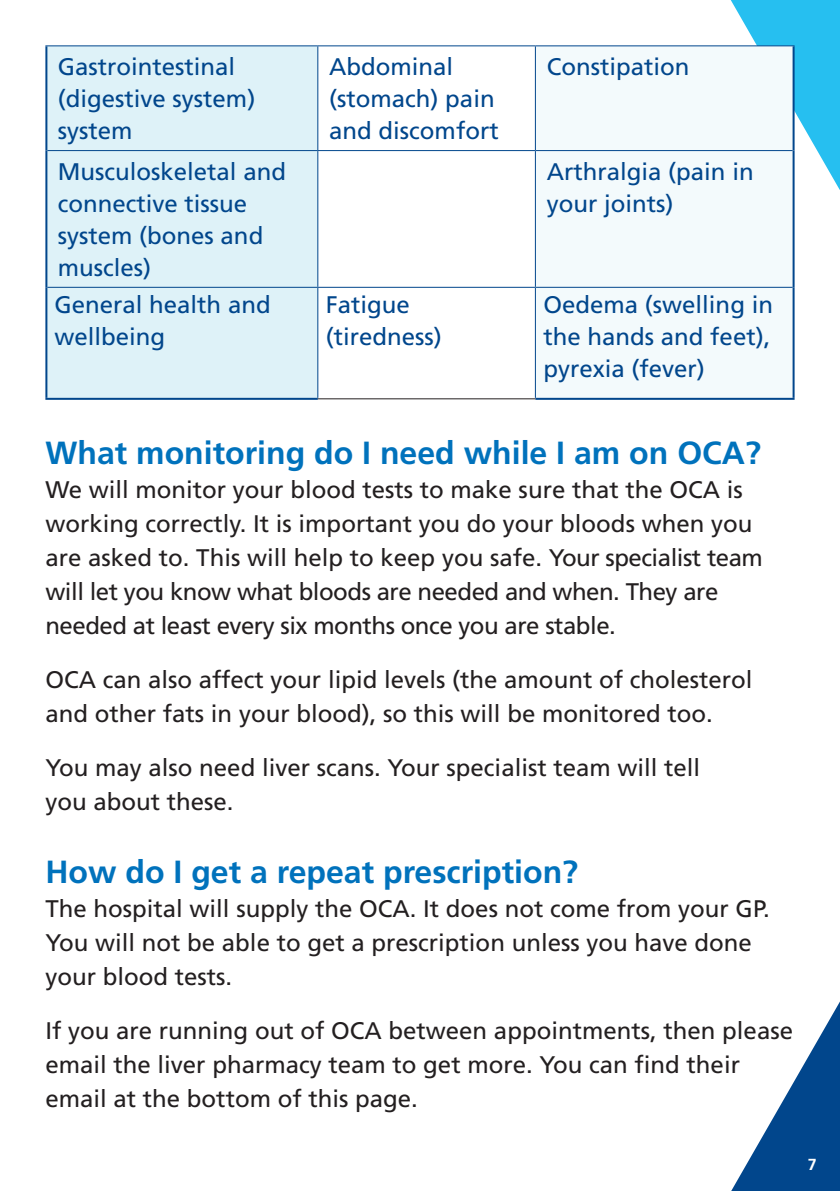
<style>
.page{position:relative;width:840px;height:1191px;background:#fff}
.page>*{position:absolute;margin:0;border:0;box-sizing:border-box;transform-origin:0 0}
.Large_title{font:700 32px "Frutiger LT Std";color:#0072bc}
.Body_copy{font:24px/34px "Frutiger LT Std";color:#231f20}
.Body_copy-2{font:24px/32px "Frutiger LT Std";color:#01468c}
.Body_copy-3{font:24px/34px "Frutiger LT Std";letter-spacing:-.02em;color:#231f20}
.t1{font:700 16px "Frutiger";color:#fff}
</style>
<div class="page">
<svg style="left:731px;top:1003px;width:108px;height:188px"></svg>
<svg style="left:730px;top:0;width:109px;height:190px"></svg>
<div style="left:47px;top:46px;width:270px;height:352px;background:#def2f8"></div>
<div style="left:535px;top:46px;width:257px;height:352px;background:#f3fafc"></div>
<hr style="left:792px;top:46px;width:2px;height:105px;background:#01468c">
<hr style="left:792px;top:151px;width:2px;height:136px;background:#01468c">
<hr style="left:317px;top:45px;width:218px;height:1px;background:#01468c">
<hr style="left:535px;top:45px;width:259px;height:1px;background:#01468c">
<hr style="left:534px;top:46px;width:1px;height:104px;background:#01468c">
<hr style="left:317px;top:150px;width:218px;height:1px;background:#01468c">
<hr style="left:535px;top:150px;width:257px;height:1px;background:#01468c">
<hr style="left:534px;top:151px;width:1px;height:136px;background:#01468c">
<hr style="left:45px;top:46px;width:2px;height:105px;background:#01468c">
<hr style="left:45px;top:45px;width:272px;height:1px;background:#01468c">
<hr style="left:317px;top:46px;width:1px;height:104px;background:#01468c">
<hr style="left:45px;top:151px;width:2px;height:136px;background:#01468c">
<hr style="left:47px;top:150px;width:270px;height:1px;background:#01468c">
<hr style="left:317px;top:151px;width:1px;height:136px;background:#01468c">
<hr style="left:47px;top:287px;width:270px;height:1px;background:#01468c">
<hr style="left:317px;top:288px;width:1px;height:110px;background:#01468c">
<hr style="left:534px;top:288px;width:1px;height:110px;background:#01468c">
<hr style="left:535px;top:287px;width:257px;height:1px;background:#01468c">
<hr style="left:45px;top:287px;width:2px;height:111px;background:#01468c">
<hr style="left:792px;top:287px;width:2px;height:111px;background:#01468c">
<hr style="left:45px;top:398px;width:272px;height:2px;background:#01468c">
<hr style="left:535px;top:398px;width:259px;height:2px;background:#01468c">
<hr style="left:317px;top:398px;width:218px;height:1px;background:#231f20">
<hr style="left:317px;top:287px;width:218px;height:1px;background:#01468c">
<p class="Body_copy-2" style="left:58px;top:51px;width:199px">Gastrointestinal (digestive system) system</p>
<p class="Body_copy-2" style="left:329px;top:51px;width:171px">Abdominal (stomach) pain and discomfort</p>
<p class="Body_copy-2" style="left:546px;top:51px;width:144px">Constipation</p>
<p class="Body_copy-2" style="left:58px;top:156px;width:230px">Musculoskeletal and connective tissue system (bones and muscles)</p>
<p class="Body_copy-2" style="left:546px;top:156px;width:208px">Arthralgia (pain in your joints)</p>
<p class="Body_copy-2" style="left:54px;top:289px;width:218px">General health and</p>
<p class="Body_copy-2" style="left:54px;top:321px;width:112px">wellbeing</p>
<p class="Body_copy-2" style="left:325px;top:289px;width:118px">Fatigue (tiredness)</p>
<p class="Body_copy-2" style="left:543px;top:289px;width:231px;text-align:justify">Oedema (swelling in the hands and feet), pyrexia (fever)</p>
<p class="Large_title" style="left:45px;top:434px;width:716px">What monitoring do I need while I am on OCA?</p>
<p class="Body_copy" style="left:45px;top:473px;width:708px">We will monitor your blood tests to make sure that the OCA is working correctly. It is important you do your bloods when you</p>
<p class="Body_copy-3" style="left:45px;top:541px;width:718px">are asked to. This will help to keep you safe. Your specialist team will let you know what bloods are needed and when. They are needed at least every six months once you are stable.</p>
<p class="Body_copy" style="left:45px;top:663px;width:708px">OCA can also affect your lipid levels (the amount of cholesterol and other fats in your blood), so this will be monitored too.</p>
<p class="Body_copy" style="left:45px;top:751px;width:656px">You may also need liver scans. Your specialist team will tell</p>
<p class="Body_copy" style="left:45px;top:785px;width:190px">you about these.</p>
<p class="Large_title" style="left:45px;top:853px;width:534px">How do I get a repeat prescription?</p>
<p class="Body_copy" style="left:45px;top:891px;width:725px">The hospital will supply the OCA. It does not come from your GP.</p>
<p class="Body_copy" style="left:45px;top:925px;width:707px">You will not be able to get a prescription unless you have done your blood tests.</p>
<p class="Body_copy" style="left:45px;top:1013px;width:748px">If you are running out of OCA between appointments, then please email the liver pharmacy team to get more. You can find their email at the bottom of this page.</p>
<p class="t1" style="left:807px;top:1154px;width:10px">7</p>
</div>
